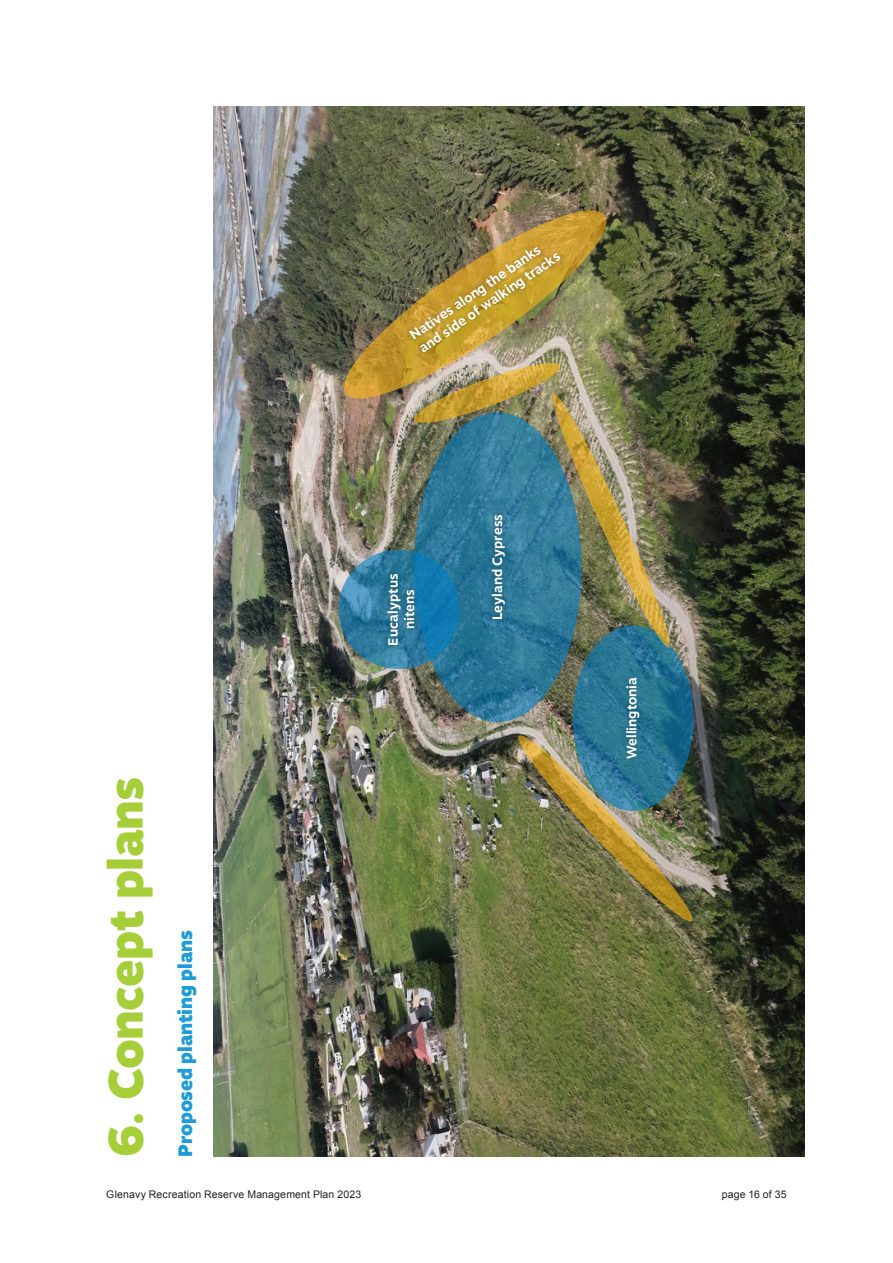
<style>
.page{position:relative;width:893px;height:1263px;background:#fff}
.page>*{position:absolute;margin:0;border:0;box-sizing:border-box;transform-origin:0 0}
.t1{font:900 48px "Motiva Sans";letter-spacing:-.01em;color:#a6ce39}
.t2{font:900 19.5px "Motiva Sans";letter-spacing:-.005em;color:#1d9cd8}
.t3{font:700 13.5px/16.2px "Motiva Sans";color:#fff;text-align:center}
.t4{font:10.5px "Arial";letter-spacing:.015em;color:#231f20}
</style>
<div class="page">
<img style="left:213px;top:106px;width:591px;height:1051px">
<svg style="left:573px;top:625px;width:121px;height:186px;background:#257190"></svg>
<svg style="left:414px;top:412px;width:168px;height:310px;background:#2b7597"></svg>
<svg style="left:338px;top:550px;width:121px;height:119px;background:#3580a4"></svg>
<svg style="left:344px;top:210px;width:263px;height:188px;background:#847848"></svg>
<img style="left:518px;top:735px;width:174px;height:186px">
<img style="left:414px;top:363px;width:256px;height:285px">
<img style="left:618px;top:670px;width:32px;height:97px">
<img style="left:483px;top:506px;width:31px;height:121px">
<img style="left:379px;top:566px;width:47px;height:87px">
<img style="left:400px;top:225px;width:174px;height:140px">
<p class="t3" style="left:406px;top:329px;width:169px;text-align:left;rotate:-34deg">Natives along the banks and side of walking tracks</p>
<h1 class="t1" style="left:91px;top:1157px;width:381px;rotate:-90deg">6. Concept plans</h1>
<h2 class="t2" style="left:171px;top:1157px;width:228px;rotate:-90deg">Proposed planting plans</h2>
<p class="t3" style="left:385px;top:645px;width:74px;rotate:-90deg">Eucalyptus nitens</p>
<p class="t3" style="left:489px;top:620px;width:108px;rotate:-90deg">Leyland Cypress</p>
<p class="t3" style="left:623px;top:759px;width:84px;rotate:-90deg">Wellingtonia</p>
<p class="t4" style="left:106px;top:1188px;width:256px">Glenavy Recreation Reserve Management Plan 2023</p>
<p class="t4" style="left:722px;top:1188px;width:66px">page 16 of 35</p>
</div>
